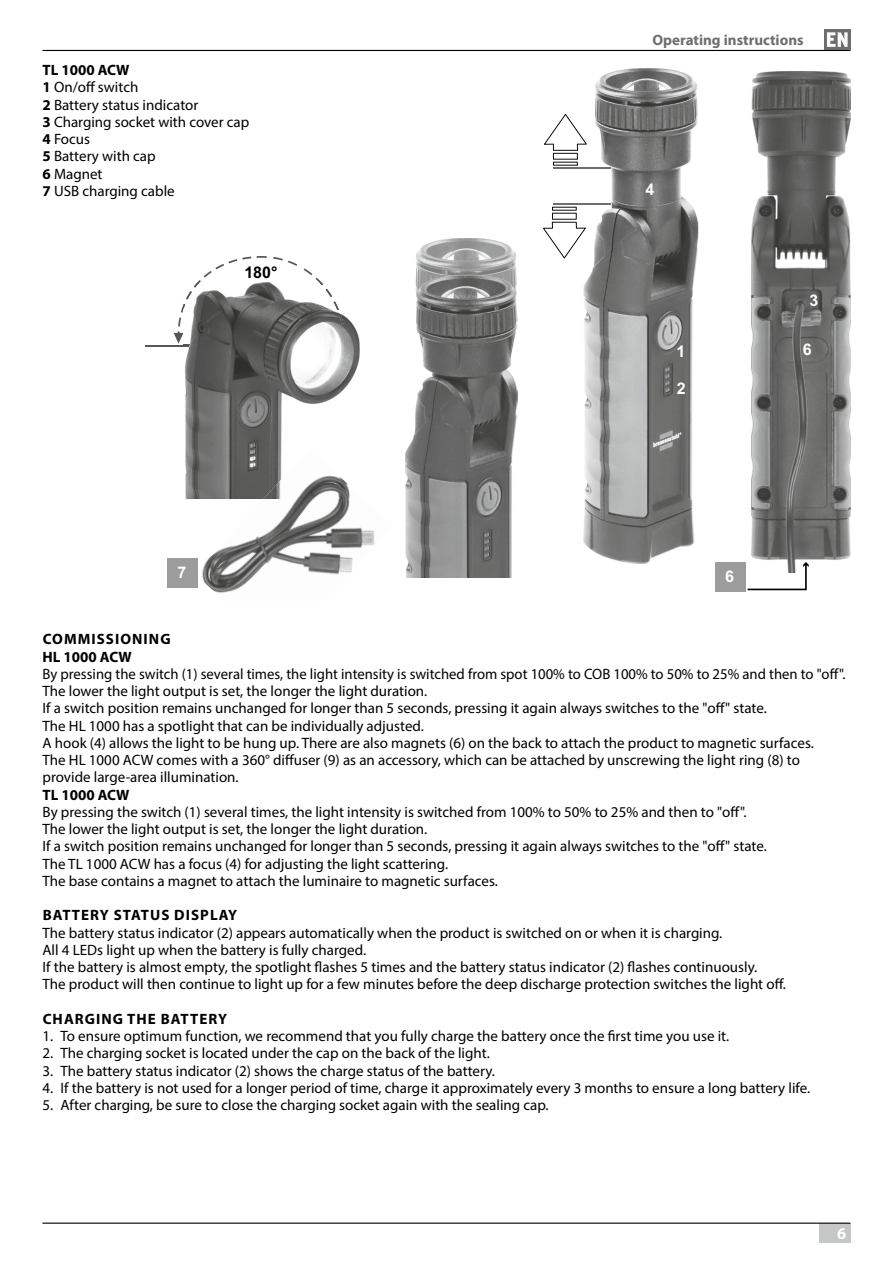
<style>
.page{position:relative;width:893px;height:1263px;background:#fff}
.page>*{position:absolute;margin:0;border:0;box-sizing:border-box;transform-origin:0 0}
.t1{font:700 16.5px "Myriad Pro";color:#fff}
.t2{font:700 16.05px "Arial";color:#fff}
.t3{font:700 16.05px "Arial";color:#000}
.t4{font:15px/17.2px "Myriad Pro";color:#000}
.t5{font:700 15px/17.2px "Myriad Pro";letter-spacing:.07em;color:#000}
.t6{font:700 15px "Myriad Pro";color:#6e6e6e}
.t7{font:700 15px "Myriad Pro";color:#000}
.s1{font-weight:700}
</style>
<div class="page">
<hr style="left:43px;top:50px;width:807px;height:1px;background:#000">
<div style="left:819px;top:1223px;width:31px;height:19px;background:#c5c6c6"></div>
<hr style="left:43px;top:1222px;width:807px;height:2px;background:#000">
<div style="left:824px;top:29px;width:26px;height:21px;background:#6e6e6e"></div>
<svg style="left:827px;top:32px;width:21px;height:15px"></svg>
<img style="left:751px;top:71px;width:99px;height:520px">
<img style="left:583px;top:68px;width:115px;height:496px">
<img style="left:195px;top:499px;width:180px;height:94px">
<div style="left:167px;top:558px;width:31px;height:29px;background:#9c9c9d"></div>
<div style="left:715px;top:562px;width:31px;height:29px;background:#9c9c9d"></div>
<svg style="left:543px;top:114px;width:44px;height:144px"></svg>
<hr style="left:553px;top:167px;width:58px;height:2px;background:#6e6e6e">
<hr style="left:553px;top:203px;width:58px;height:2px;background:#6e6e6e">
<hr style="left:145px;top:345px;width:57px;height:1px;background:#565655">
<img style="left:184px;top:316px;width:176px;height:183px">
<img style="left:263px;top:449px;width:97px;height:50px">
<svg style="left:174px;top:256px;width:171px;height:90px"></svg>
<img style="left:405px;top:238px;width:112px;height:340px">
<div style="left:777px;top:573px;width:36px;height:28px;background:#fff"></div>
<svg style="left:748px;top:562px;width:61px;height:28px"></svg>
<p class="t4" style="left:43px;top:61px;width:208px"><span class="s1">TL 1000 ACW<br>1</span> On/off switch<br><span class="s1">2</span> Battery status indicator<br><span class="s1">3</span> Charging socket with cover cap<br><span class="s1">4</span> Focus<br><span class="s1">5</span> Battery with cap<br><span class="s1">6</span> Magnet<br><span class="s1">7</span> USB charging cable</p>
<p class="t3" style="left:244px;top:262px;width:35px">180°</p>
<p class="t6" style="left:652px;top:31px;width:153px">Operating instructions</p>
<p class="t2" style="left:645px;top:179px;width:10px">4</p>
<p class="t2" style="left:809px;top:290px;width:10px">3</p>
<p class="t2" style="left:676px;top:341px;width:10px">1</p>
<p class="t2" style="left:803px;top:339px;width:10px">6</p>
<p class="t2" style="left:677px;top:378px;width:10px">2</p>
<p class="t2" style="left:177px;top:562px;width:10px">7</p>
<p class="t2" style="left:725px;top:566px;width:10px">6</p>
<p class="t5" style="left:43px;top:630px;width:130px">COMMISSIONING<br>HL 1000 ACW</p>
<p class="t4" style="left:43px;top:665px;width:804px">By pressing the switch (1) several times, the light intensity is switched from spot 100% to COB 100% to 50% to 25% and then to "off".<br>The lower the light output is set, the longer the light duration.<br>If a switch position remains unchanged for longer than 5 seconds, pressing it again always switches to the "off" state.<br>The HL 1000 has a spotlight that can be individually adjusted.<br>A hook (4) allows the light to be hung up. There are also magnets (6) on the back to attach the product to magnetic surfaces.<br>The HL 1000 ACW comes with a 360° diffuser (9) as an accessory, which can be attached by unscrewing the light ring (8) to provide large-area illumination.</p>
<p class="t7" style="left:43px;top:785px;width:89px">TL 1000 ACW</p>
<p class="t4" style="left:43px;top:803px;width:726px">By pressing the switch (1) several times, the light intensity is switched from 100% to 50% to 25% and then to "off".<br>The lower the light output is set, the longer the light duration.<br>If a switch position remains unchanged for longer than 5 seconds, pressing it again always switches to the "off" state.<br>The TL 1000 ACW has a focus (4) for adjusting the light scattering.<br>The base contains a magnet to attach the luminaire to magnetic surfaces.</p>
<p class="t5" style="left:43px;top:906px;width:196px">BATTERY STATUS DISPLAY</p>
<p class="t4" style="left:43px;top:924px;width:745px">The battery status indicator (2) appears automatically when the product is switched on or when it is charging.<br>All 4 LEDs light up when the battery is fully charged.<br>If the battery is almost empty, the spotlight flashes 5 times and the battery status indicator (2) flashes continuously.<br>The product will then continue to light up for a few minutes before the deep discharge protection switches the light off.</p>
<p class="t5" style="left:43px;top:1010px;width:186px">CHARGING THE BATTERY</p>
<p class="t4" style="left:43px;top:1027px;width:688px">1. To ensure optimum function, we recommend that you fully charge the battery once the first time you use it.</p>
<p class="t4" style="left:43px;top:1044px;width:449px">2. The charging socket is located under the cap on the back of the light.</p>
<p class="t4" style="left:43px;top:1062px;width:454px">3. The battery status indicator (2) shows the charge status of the battery.</p>
<p class="t4" style="left:43px;top:1079px;width:769px">4. If the battery is not used for a longer period of time, charge it approximately every 3 months to ensure a long battery life.</p>
<p class="t4" style="left:43px;top:1096px;width:508px">5. After charging, be sure to close the charging socket again with the sealing cap.</p>
<p class="t1" style="left:837px;top:1222px;width:11px">6</p>
</div>
